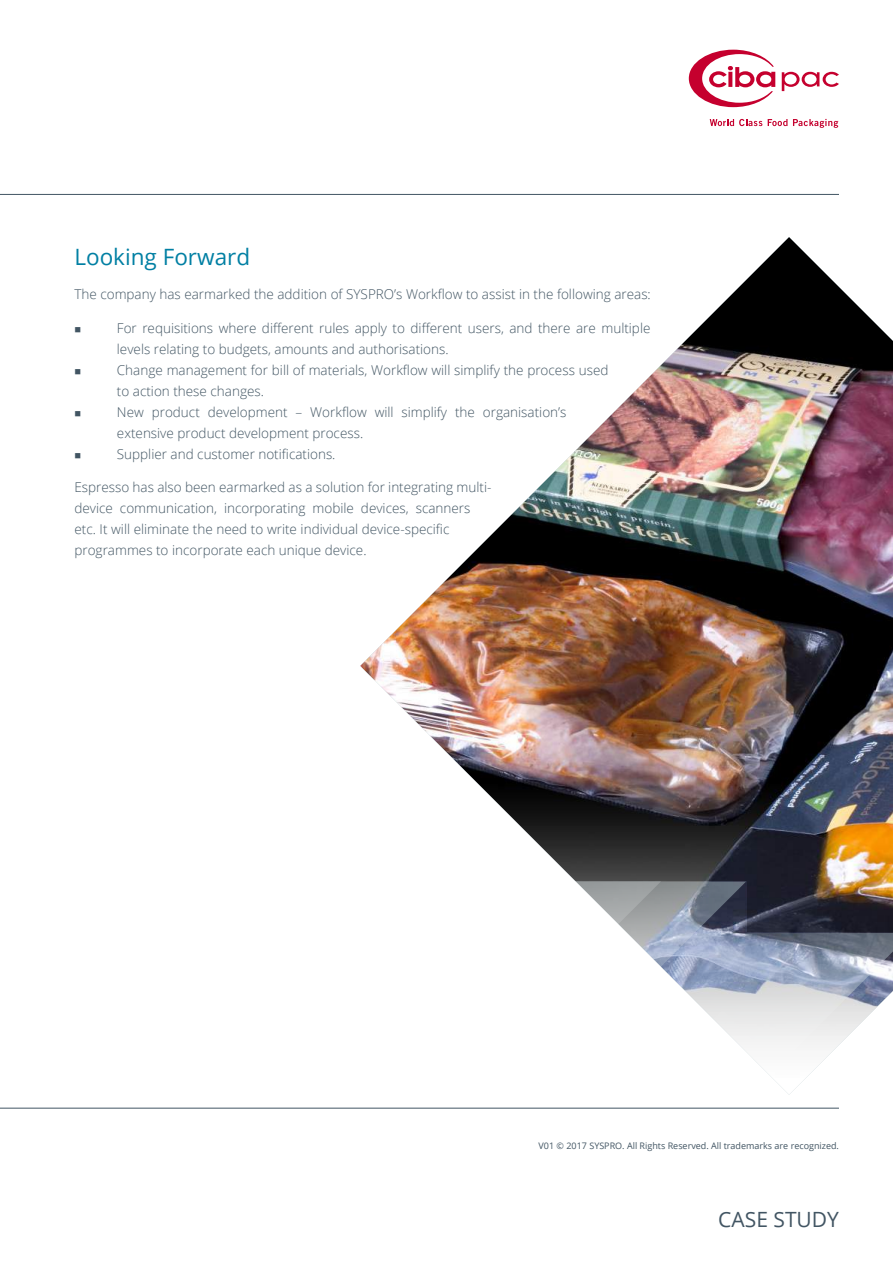
<style>
.page{position:relative;width:893px;height:1263px;background:#fff}
.page>*{position:absolute;margin:0;border:0;box-sizing:border-box;transform-origin:0 0}
.t1{font:22.5px "Open Sans";color:#007fa3}
.t2{font:21px "Open Sans";color:#425563}
.t3{font:300 13.5px/21px "Open Sans";color:#425563}
.t4{font:9px "Open Sans";color:#425563}
.t5{font:9px "Wingdings";color:#425563}
</style>
<div class="page">
<img style="left:360px;top:237px;width:533px;height:696px">
<svg style="left:746px;top:933px;width:147px;height:102px"></svg>
<svg style="left:661px;top:881px;width:85px;height:129px"></svg>
<svg style="left:661px;top:1010px;width:188px;height:98px"></svg>
<svg style="left:157px;top:881px;width:504px;height:227px"></svg>
<hr style="left:0;top:194px;width:839px;height:1px;background:#425563">
<svg style="left:782px;top:72px;width:57px;height:19px"></svg>
<svg style="left:689px;top:50px;width:86px;height:57px"></svg>
<svg style="left:710px;top:119px;width:52px;height:7px"></svg>
<svg style="left:768px;top:119px;width:19px;height:7px"></svg>
<svg style="left:793px;top:119px;width:45px;height:9px"></svg>
<hr style="left:0;top:1108px;width:839px;height:1px;background:#425563">
<h1 class="t1" style="left:74px;top:241px;width:177px">Looking Forward</h1>
<p class="t3" style="left:74px;top:283px;width:578px">The company has earmarked the addition of SYSPRO’s Workflow to assist in the following areas:</p>
<p class="t5" style="left:74px;top:324px;width:8px">■</p>
<p class="t3" style="left:117px;top:317px;width:535px">For requisitions where different rules apply to different users, and there are multiple levels relating to budgets, amounts and authorisations.</p>
<p class="t5" style="left:74px;top:366px;width:8px">■</p>
<p class="t3" style="left:117px;top:359px;width:493px">Change management for bill of materials, Workflow will simplify the process used to action these changes.</p>
<p class="t5" style="left:74px;top:408px;width:8px">■</p>
<p class="t3" style="left:117px;top:401px;width:451px">New product development – Workflow will simplify the organisation’s extensive product development process.</p>
<p class="t5" style="left:74px;top:450px;width:8px">■</p>
<p class="t3" style="left:117px;top:443px;width:220px">Supplier and customer notifications.</p>
<p class="t3" style="left:74px;top:476px;width:419px">Espresso has also been earmarked as a solution for integrating multi&shy;device communication, incorporating mobile devices, scanners etc. It will eliminate the need to write individual device-specific programmes to incorporate each unique device.</p>
<p class="t4" style="left:539px;top:1140px;width:302px">V01 © 2017 SYSPRO. All Rights Reserved. All trademarks are recognized.</p>
<h2 class="t2" style="left:718px;top:1205px;width:122px">CASE STUDY</h2>
</div>
